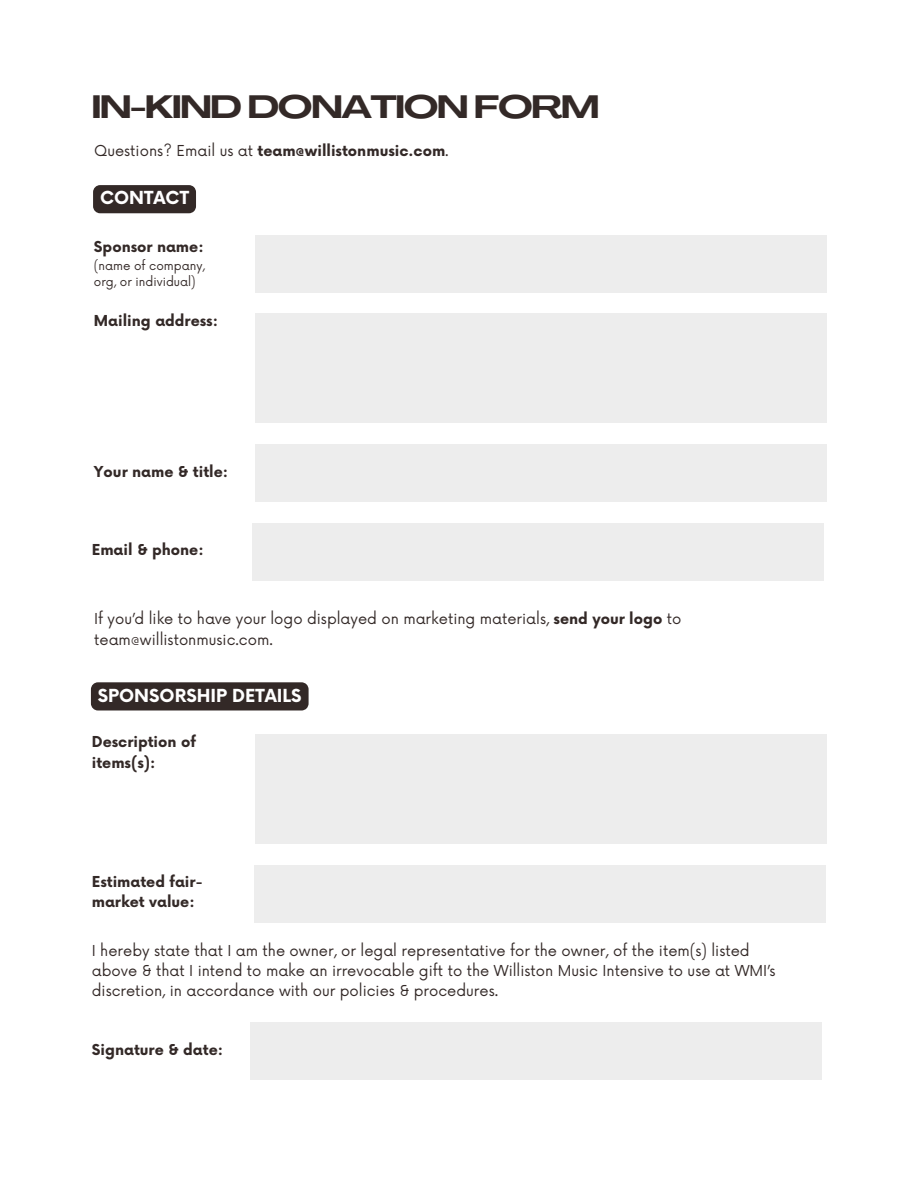
<style>
.page{position:relative;width:918px;height:1188px;background:#fff}
.page>*{position:absolute;margin:0;border:0;box-sizing:border-box;transform-origin:0 0}
.t1{font:700 31.95px "Agrandir Grand";letter-spacing:-.04em;color:#332927}
.t2{font:700 17.55px "Now";color:#fff}
.t3{font:14.7px/20.1px "Now";color:#332927}
.t4{font:700 14.7px/20.9px "Now";color:#332927}
.t5{font:11.85px/15.9px "Now";color:#332927}
.s1{font-weight:400}
.s2{font-weight:700}
</style>
<div class="page">
<div style="left:255px;top:236px;width:571px;height:57px;background:#ededed"></div>
<div style="left:255px;top:314px;width:571px;height:109px;background:#ededed"></div>
<div style="left:255px;top:445px;width:571px;height:57px;background:#ededed"></div>
<div style="left:253px;top:523px;width:571px;height:57px;background:#ededed"></div>
<div style="left:93px;top:185px;width:103px;height:28px;background:#332927"></div>
<svg style="left:91px;top:682px;width:218px;height:29px;background:#3a302e"></svg>
<div style="left:255px;top:734px;width:571px;height:110px;background:#ededed"></div>
<div style="left:254px;top:865px;width:571px;height:58px;background:#ededed"></div>
<div style="left:250px;top:1022px;width:572px;height:58px;background:#ededed"></div>
<h1 class="t1" style="left:92px;top:94px;width:509px">IN-KIND DONATION FORM</h1>
<p class="t4" style="left:94px;top:141px;width:356px"><span class="s1">Questions? Email us at</span> team@willistonmusic.com<span class="s1">.</span></p>
<p class="t2" style="left:100px;top:189px;width:90px">CONTACT</p>
<p class="t4" style="left:94px;top:237px;width:111px">Sponsor name:</p>
<p class="t5" style="left:94px;top:258px;width:113px">(name of company, org, or individual)</p>
<p class="t4" style="left:94px;top:311px;width:126px">Mailing address:</p>
<p class="t4" style="left:94px;top:462px;width:136px">Your name &amp; title:</p>
<p class="t4" style="left:92px;top:540px;width:113px">Email &amp; phone:</p>
<p class="t3" style="left:94px;top:610px;width:589px">If you’d like to have your logo displayed on marketing materials, <span class="s2">send your logo</span> to team@willistonmusic.com.</p>
<p class="t2" style="left:98px;top:686px;width:205px">SPONSORSHIP DETAILS</p>
<p class="t4" style="left:92px;top:732px;width:106px">Description of items(s):</p>
<p class="t4" style="left:92px;top:873px;width:113px;line-height:20.1px">Estimated fair&shy;market value:</p>
<p class="t3" style="left:92px;top:942px;width:685px">I hereby state that I am the owner, or legal representative for the owner, of the item(s) listed above &amp; that I intend to make an irrevocable gift to the Williston Music Intensive to use at WMI’s discretion, in accordance with our policies &amp; procedures.</p>
<p class="t4" style="left:92px;top:1040px;width:133px">Signature &amp; date:</p>
</div>
